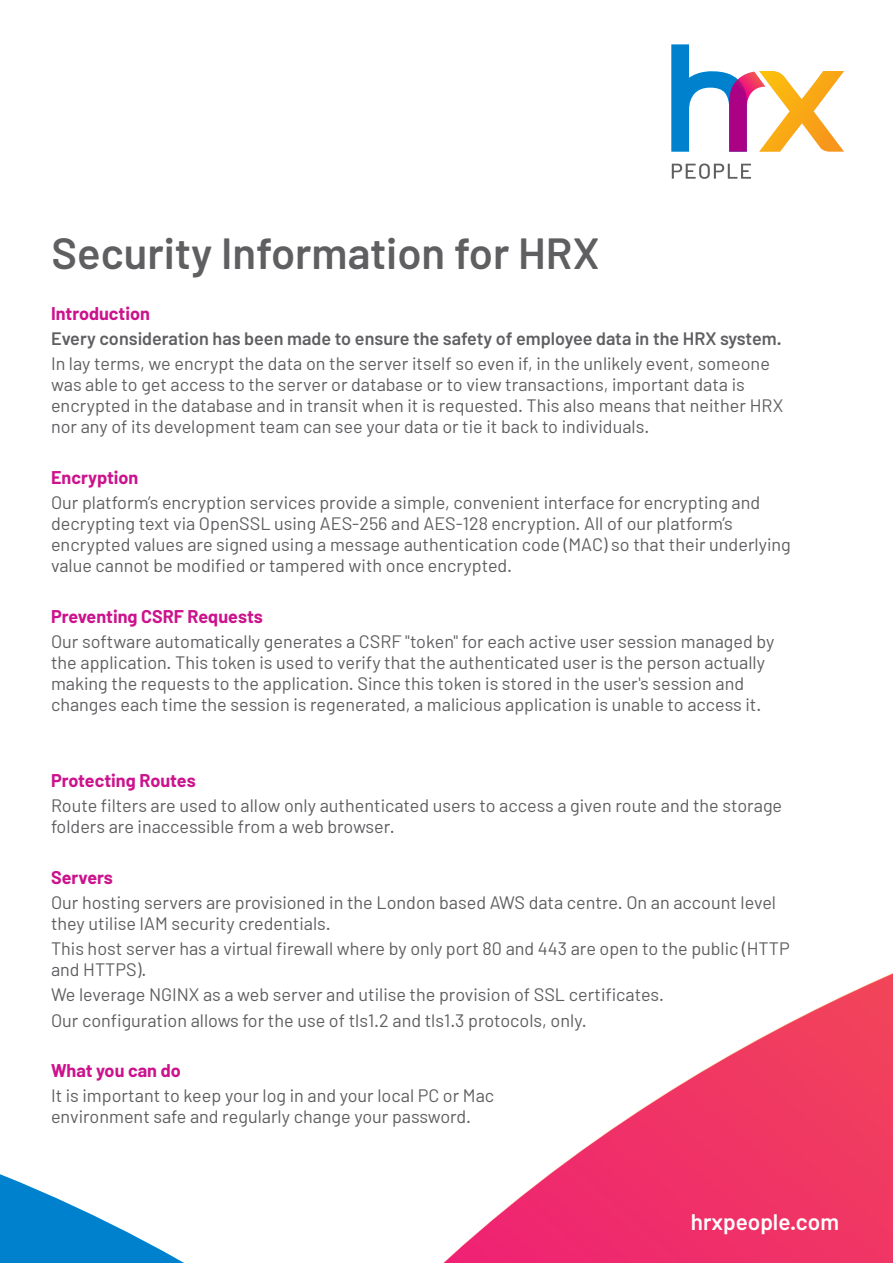
<style>
.page{position:relative;width:893px;height:1263px;background:#fff}
.page>*{position:absolute;margin:0;border:0;box-sizing:border-box;transform-origin:0 0}
.t1{font:600 43.5px "Barlow";color:#5f5f62}
.t2{font:600 22.5px "Barlow";color:#fff}
.t3{font:18px/21px "Barlow";color:#5f5f62}
.t4{font:700 18px "Barlow";color:#cc128c}
.t5{font:600 18px "Barlow";color:#5f5f62}
</style>
<div class="page">
<svg style="left:0;top:973px;width:893px;height:290px"></svg>
<svg style="left:672px;top:163px;width:79px;height:16px"></svg>
<svg style="left:671px;top:44px;width:173px;height:108px"></svg>
<h1 class="t1" style="left:52px;top:226px;width:549px">Security Information for HRX</h1>
<p class="t4" style="left:51px;top:302px;width:101px">Introduction</p>
<p class="t5" style="left:51px;top:327px;width:732px">Every consideration has been made to ensure the safety of employee data in the HRX system.</p>
<p class="t3" style="left:51px;top:353px;width:734px">In lay terms, we encrypt the data on the server itself so even if, in the unlikely event, someone was able to get access to the server or database or to view transactions, important data is encrypted in the database and in transit when it is requested. This also means that neither HRX nor any of its development team can see your data or tie it back to individuals.</p>
<p class="t4" style="left:51px;top:466px;width:89px">Encryption</p>
<p class="t3" style="left:51px;top:492px;width:741px">Our platform’s encryption services provide a simple, convenient interface for encrypting and decrypting text via OpenSSL using AES-256 and AES-128 encryption. All of our platform’s encrypted values are signed using a message authentication code (MAC) so that their underlying value cannot be modified or tampered with once encrypted.</p>
<p class="t4" style="left:51px;top:605px;width:213px">Preventing CSRF Requests</p>
<p class="t3" style="left:51px;top:631px;width:725px">Our software automatically generates a CSRF "token" for each active user session managed by the application. This token is used to verify that the authenticated user is the person actually making the requests to the application. Since this token is stored in the user's session and changes each time the session is regenerated, a malicious application is unable to access it.</p>
<p class="t4" style="left:51px;top:769px;width:146px">Protecting Routes</p>
<p class="t3" style="left:51px;top:795px;width:733px">Route filters are used to allow only authenticated users to access a given route and the storage folders are inaccessible from a web browser.</p>
<p class="t4" style="left:51px;top:866px;width:64px">Servers</p>
<p class="t3" style="left:51px;top:891px;width:727px">Our hosting servers are provisioned in the London based AWS data centre. On an account level they utilise IAM security credentials.</p>
<p class="t3" style="left:51px;top:938px;width:740px">This host server has a virtual firewall where by only port 80 and 443 are open to the public (HTTP and HTTPS).</p>
<p class="t3" style="left:51px;top:982px;width:615px;line-height:25.2px">We leverage NGINX as a web server and utilise the provision of SSL certificates.<br>Our configuration allows for the use of tls1.2 and tls1.3 protocols, only.</p>
<p class="t4" style="left:51px;top:1059px;width:131px">What you can do</p>
<p class="t3" style="left:51px;top:1085px;width:445px">It is important to keep your log in and your local PC or Mac environment safe and regularly change your password.</p>
<p class="t2" style="left:691px;top:1208px;width:150px">hrxpeople.com</p>
</div>
